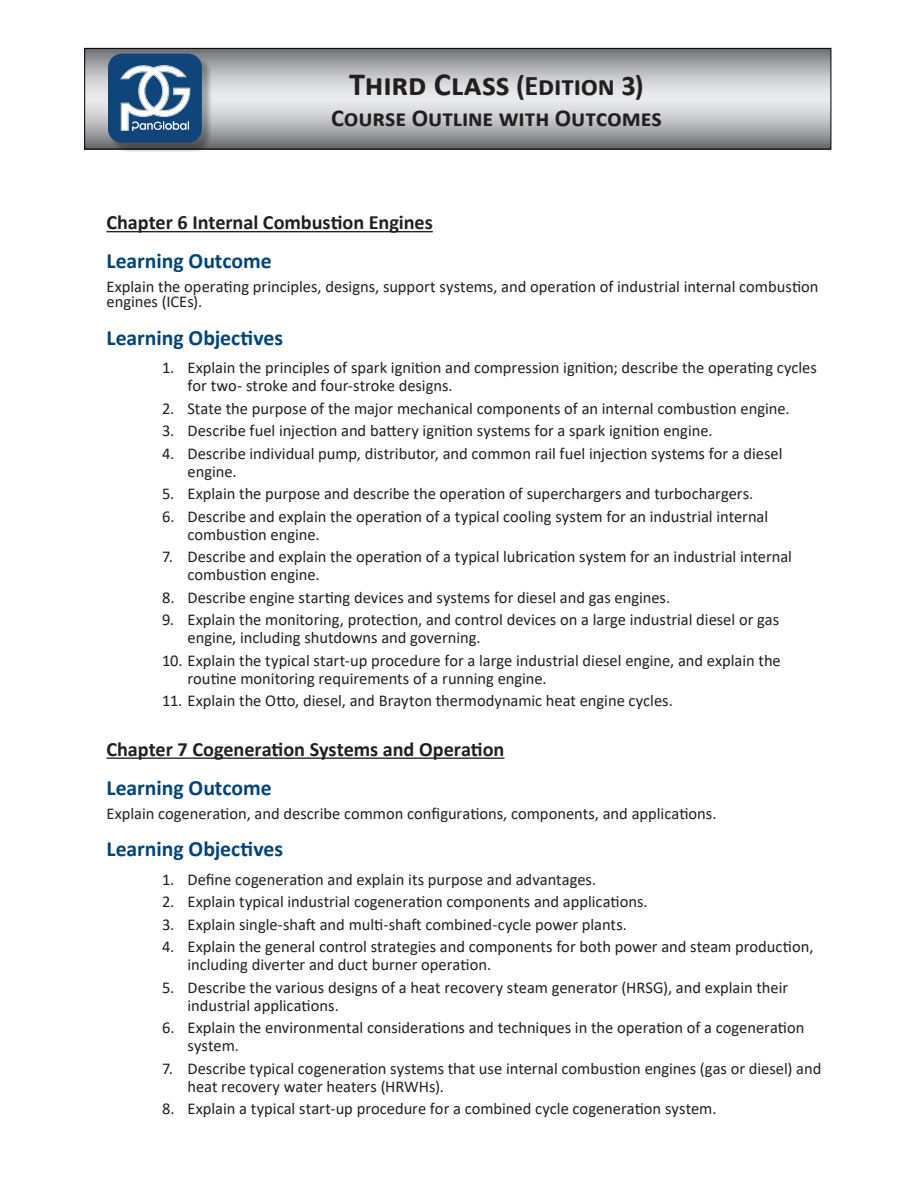
<style>
.page{position:relative;width:918px;height:1188px;background:#fff}
.page>*{position:absolute;margin:0;border:0;box-sizing:border-box;transform-origin:0 0}
.t1{font:700 32.4px "Calibri";color:#231f20}
.t2{font:700 24.3px "Calibri";letter-spacing:-.005em;color:#231f20}
.Outline_-_Part_Title{font:700 21.75px "Calibri";color:#00447b}
.Outline_-_Part_Title-2{font:700 20.25px "Calibri";letter-spacing:-.005em;color:#231f20}
.Outline_-_Objectives{font:16.5px/18px "Calibri";color:#231f20}
.Outline_-_Outcomes{font:16.5px/15px "Calibri";color:#231f20}
.s1{font-size:28.5px}
</style>
<div class="page">
<hr style="left:106px;top:231px;width:327px;height:1px;background:#231f20">
<hr style="left:106px;top:758px;width:398px;height:1px;background:#231f20">
<svg style="left:87px;top:50px;width:742px;height:97px;background:#b8b9bb"></svg>
<div style="left:85px;top:48px;width:746px;height:101px;border:1px solid #000"></div>
<img style="left:108px;top:54px;width:104px;height:98px">
<div style="left:108px;top:54px;width:94px;height:89px;background:#0f457a;border-radius:14px"></div>
<svg style="left:120px;top:65px;width:70px;height:66px"></svg>
<h1 class="t1" style="left:349px;top:62px;width:296px">Third Class <span class="s1">(Edition 3)</span></h1>
<h2 class="t2" style="left:331px;top:101px;width:332px">Course Outline with Outcomes</h2>
<p class="Outline_-_Part_Title-2" style="left:106px;top:208px;width:328px">Chapter 6 Internal Combustion Engines</p>
<p class="Outline_-_Part_Title" style="left:106px;top:246px;width:167px">Learning Outcome</p>
<p class="Outline_-_Outcomes" style="left:106px;top:279px;width:714px">Explain the operating principles, designs, support systems, and operation of industrial internal combustion engines (ICEs).</p>
<p class="Outline_-_Part_Title" style="left:106px;top:322px;width:178px">Learning Objectives</p>
<p class="Outline_-_Objectives" style="left:188px;top:358px;width:631px;text-indent:-26px">1. Explain the principles of spark ignition and compression ignition; describe the operating cycles for two- stroke and four-stroke designs.</p>
<p class="Outline_-_Objectives" style="left:162px;top:399px;width:629px">2. State the purpose of the major mechanical components of an internal combustion engine.</p>
<p class="Outline_-_Objectives" style="left:162px;top:421px;width:552px">3. Describe fuel injection and battery ignition systems for a spark ignition engine.</p>
<p class="Outline_-_Objectives" style="left:188px;top:444px;width:597px;text-indent:-26px">4. Describe individual pump, distributor, and common rail fuel injection systems for a diesel engine.</p>
<p class="Outline_-_Objectives" style="left:162px;top:484px;width:593px">5. Explain the purpose and describe the operation of superchargers and turbochargers.</p>
<p class="Outline_-_Objectives" style="left:188px;top:507px;width:582px;text-indent:-26px">6. Describe and explain the operation of a typical cooling system for an industrial internal combustion engine.</p>
<p class="Outline_-_Objectives" style="left:188px;top:547px;width:606px;text-indent:-26px">7. Describe and explain the operation of a typical lubrication system for an industrial internal combustion engine.</p>
<p class="Outline_-_Objectives" style="left:162px;top:588px;width:510px">8. Describe engine starting devices and systems for diesel and gas engines.</p>
<p class="Outline_-_Objectives" style="left:188px;top:610px;width:593px;text-indent:-26px">9. Explain the monitoring, protection, and control devices on a large industrial diesel or gas engine, including shutdowns and governing.</p>
<p class="Outline_-_Objectives" style="left:188px;top:651px;width:595px;text-indent:-26px">10. Explain the typical start-up procedure for a large industrial diesel engine, and explain the routine monitoring requirements of a running engine.</p>
<p class="Outline_-_Objectives" style="left:162px;top:691px;width:512px">11. Explain the Otto, diesel, and Brayton thermodynamic heat engine cycles.</p>
<p class="Outline_-_Part_Title-2" style="left:106px;top:735px;width:400px">Chapter 7 Cogeneration Systems and Operation</p>
<p class="Outline_-_Part_Title" style="left:106px;top:772px;width:167px">Learning Outcome</p>
<p class="Outline_-_Outcomes" style="left:106px;top:805px;width:612px">Explain cogeneration, and describe common configurations, components, and applications.</p>
<p class="Outline_-_Part_Title" style="left:106px;top:834px;width:178px">Learning Objectives</p>
<p class="Outline_-_Objectives" style="left:162px;top:870px;width:436px">1. Define cogeneration and explain its purpose and advantages.</p>
<p class="Outline_-_Objectives" style="left:162px;top:892px;width:487px">2. Explain typical industrial cogeneration components and applications.</p>
<p class="Outline_-_Objectives" style="left:162px;top:915px;width:467px">3. Explain single-shaft and multi-shaft combined-cycle power plants.</p>
<p class="Outline_-_Objectives" style="left:188px;top:937px;width:628px;text-indent:-26px">4. Explain the general control strategies and components for both power and steam production, including diverter and duct burner operation.</p>
<p class="Outline_-_Objectives" style="left:188px;top:978px;width:602px;text-indent:-26px">5. Describe the various designs of a heat recovery steam generator (HRSG), and explain their industrial applications.</p>
<p class="Outline_-_Objectives" style="left:188px;top:1018px;width:619px;text-indent:-26px">6. Explain the environmental considerations and techniques in the operation of a cogeneration system.</p>
<p class="Outline_-_Objectives" style="left:188px;top:1059px;width:635px;text-indent:-26px">7. Describe typical cogeneration systems that use internal combustion engines (gas or diesel) and heat recovery water heaters (HRWHs).</p>
<p class="Outline_-_Objectives" style="left:162px;top:1099px;width:556px">8. Explain a typical start-up procedure for a combined cycle cogeneration system.</p>
</div>
